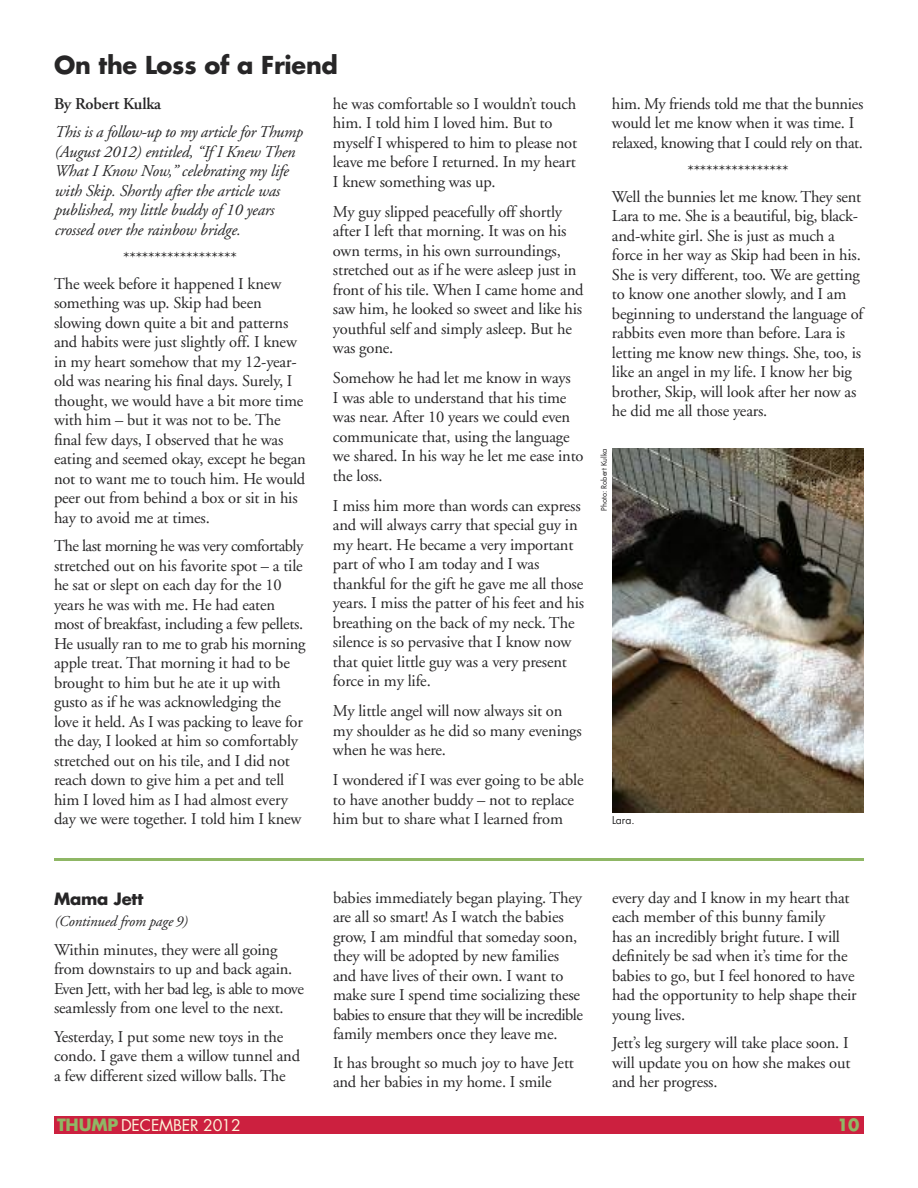
<style>
.page{position:relative;width:918px;height:1188px;background:#fff}
.page>*{position:absolute;margin:0;border:0;box-sizing:border-box;transform-origin:0 0}
.t1{font:700 24px "Futura";letter-spacing:-.01em;color:#272627}
.t2{font:16.5px/19.5px "Adobe Garamond";letter-spacing:-.01em;color:#272627}
.t3{font:italic 16.5px/19.5px "Adobe Garamond";letter-spacing:-.01em;color:#272627}
.t4{font:600 16.5px "Adobe Garamond";letter-spacing:-.01em;color:#272627}
.t5{font:700 16.5px "Futura";letter-spacing:-.01em;color:#272627}
.t6{font:700 16.5px "Futura";color:#8fb765}
.t7{font:15.75px "Futura";letter-spacing:-.01em;color:#fdf5db}
.t8{font:italic 15px "Adobe Garamond";letter-spacing:-.01em;color:#272627}
.t9{font:10.5px "Futura";color:#272627}
.t10{font:7.5px "Futura";letter-spacing:-.01em;color:#272627}
.s1{font-weight:700;font-size:16.5px;color:#8fb765}
</style>
<div class="page">
<img style="left:612px;top:448px;width:252px;height:365px">
<hr style="left:54px;top:858px;width:810px;height:3px;background:#8fb765">
<div style="left:54px;top:1116px;width:810px;height:18px;background:#cc203f"></div>
<h1 class="t1" style="left:54px;top:54px;width:286px">On the Loss of a Friend</h1>
<p class="t4" style="left:54px;top:97px;width:109px">By Robert Kulka</p>
<p class="t3" style="left:54px;top:124px;width:250px">This is a follow-up to my article for Thump (August 2012) entitled, “If I Knew Then What I Know Now,” celebrating my life with Skip. Shortly after the article was published, my little buddy of 10 years crossed over the rainbow bridge.</p>
<p class="t2" style="left:54px;top:247px;width:229px;line-height:25.5px;text-indent:69px">******************<br>The week before it happened I knew</p>
<p class="t2" style="left:54px;top:295px;width:253px">something was up. Skip had been slowing down quite a bit and patterns and habits were just slightly off. I knew in my heart somehow that my 12-year&shy;old was nearing his final days. Surely, I thought, we would have a bit more time with him – but it was not to be. The final few days, I observed that he was eating and seemed okay, except he began not to want me to touch him. He would peer out from behind a box or sit in his hay to avoid me at times.</p>
<p class="t2" style="left:54px;top:538px;width:253px">The last morning he was very comfortably stretched out on his favorite spot – a tile he sat or slept on each day for the 10 years he was with me. He had eaten most of breakfast, including a few pellets.<br>He usually ran to me to grab his morning apple treat. That morning it had to be brought to him but he ate it up with gusto as if he was acknowledging the love it held. As I was packing to leave for the day, I looked at him so comfortably stretched out on his tile, and I did not reach down to give him a pet and tell him I loved him as I had almost every day we were together. I told him I knew</p>
<p class="t2" style="left:333px;top:95px;width:246px">he was comfortable so I wouldn’t touch him. I told him I loved him. But to myself I whispered to him to please not leave me before I returned. In my heart I knew something was up.</p>
<p class="t2" style="left:333px;top:203px;width:252px">My guy slipped peacefully off shortly after I left that morning. It was on his own terms, in his own surroundings, stretched out as if he were asleep just in front of his tile. When I came home and saw him, he looked so sweet and like his youthful self and simply asleep. But he was gone.</p>
<p class="t2" style="left:333px;top:370px;width:252px">Somehow he had let me know in ways<br>I was able to understand that his time was near. After 10 years we could even communicate that, using the language we shared. In his way he let me ease into the loss.</p>
<p class="t2" style="left:333px;top:497px;width:253px">I miss him more than words can express and will always carry that special guy in my heart. He became a very important part of who I am today and I was thankful for the gift he gave me all those years. I miss the patter of his feet and his breathing on the back of my neck. The silence is so pervasive that I know now that quiet little guy was a very present force in my life.</p>
<p class="t2" style="left:333px;top:703px;width:250px">My little angel will now always sit on my shoulder as he did so many evenings when he was here.</p>
<p class="t2" style="left:333px;top:772px;width:252px">I wondered if I was ever going to be able to have another buddy – not to replace him but to share what I learned from</p>
<p class="t2" style="left:612px;top:95px;width:253px">him. My friends told me that the bunnies would let me know when it was time. I relaxed, knowing that I could rely on that.</p>
<p class="t2" style="left:612px;top:160px;width:251px;line-height:25.5px;text-align:center">****************<br>Well the bunnies let me know. They sent</p>
<p class="t2" style="left:612px;top:208px;width:253px">Lara to me. She is a beautiful, big, black&shy;and-white girl. She is just as much a force in her way as Skip had been in his.<br>She is very different, too. We are getting to know one another slowly, and I am beginning to understand the language of rabbits even more than before. Lara is letting me know new things. She, too, is like an angel in my life. I know her big brother, Skip, will look after her now as he did me all those years.</p>
<p class="t10" style="left:601px;top:511px;width:64px;rotate:-90deg">Photo: Robert Kulka</p>
<p class="t9" style="left:612px;top:815px;width:24px">Lara.</p>
<p class="t5" style="left:54px;top:891px;width:91px">Mama Jett</p>
<p class="t8" style="left:54px;top:915px;width:135px">(Continued from page 9)</p>
<p class="t2" style="left:54px;top:941px;width:252px">Within minutes, they were all going from downstairs to up and back again.<br>Even Jett, with her bad leg, is able to move seamlessly from one level to the next.</p>
<p class="t2" style="left:54px;top:1028px;width:248px">Yesterday, I put some new toys in the condo. I gave them a willow tunnel and a few different sized willow balls. The</p>
<p class="t2" style="left:333px;top:889px;width:251px">babies immediately began playing. They are all so smart! As I watch the babies grow, I am mindful that someday soon, they will be adopted by new families and have lives of their own. I want to make sure I spend time socializing these babies to ensure that they will be incredible family members once they leave me.</p>
<p class="t2" style="left:333px;top:1054px;width:242px">It has brought so much joy to have Jett and her babies in my home. I smile</p>
<p class="t2" style="left:612px;top:889px;width:246px">every day and I know in my heart that each member of this bunny family<br>has an incredibly bright future. I will definitely be sad when it’s time for the babies to go, but I feel honored to have had the opportunity to help shape their young lives.</p>
<p class="t2" style="left:612px;top:1035px;width:240px;text-align:justify">Jett’s leg surgery will take place soon. I will update you on how she makes out and her progress.</p>
<p class="t7" style="left:57px;top:1118px;width:185px"><span class="s1">THUMP</span> DECEMBER 2012</p>
<p class="t6" style="left:837px;top:1117px;width:24px">10</p>
</div>
